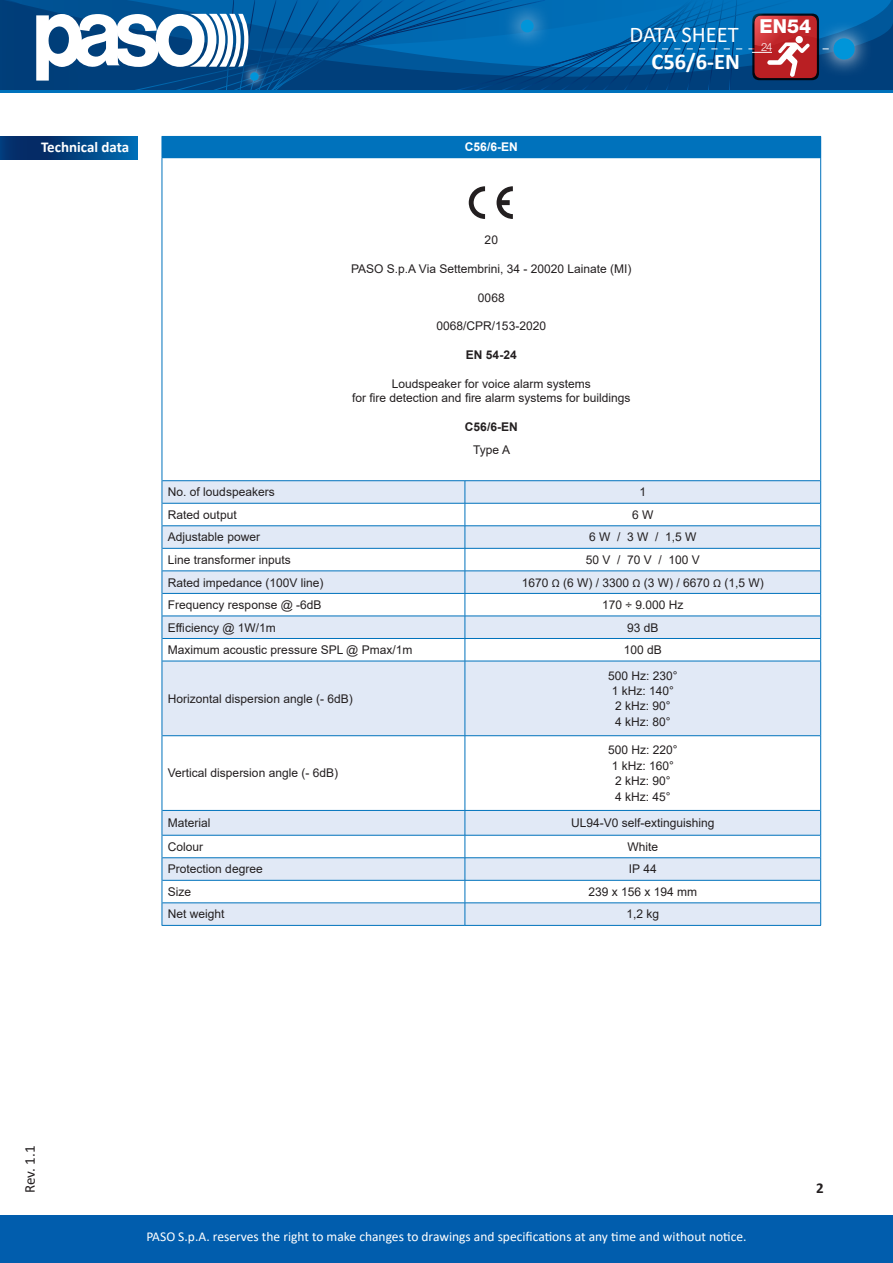
<style>
.page{position:relative;width:893px;height:1263px;background:#fff}
.page>*{position:absolute;margin:0;border:0;box-sizing:border-box;transform-origin:0 0}
.t1{font:22.5px "Calibri";color:#fff}
.t2{font:700 22.5px "Calibri";color:#fff}
.t3{font:800 19.35px "Helvetica Neue LT Std";color:#fff}
.CORPO_TESTO{font:700 15px "Calibri";color:#fff}
.t4{font:15px "Calibri";color:#231f20}
.t5{font:700 15px "Calibri";color:#231f20}
.t6{font:13.5px "Calibri";color:#fff}
.t7{font:12px "Arial";color:#231f20}
.t8{font:700 12px "Arial";color:#231f20}
.t9{font:700 12px "Arial";color:#fff}
.t10{font:300 11.25px "Helvetica Neue LT Std";color:#fff}
.s1{font-family:"Calibri"}
</style>
<div class="page">
<div style="left:0;top:1215px;width:893px;height:48px;background:#015dad"></div>
<svg style="left:841px;top:0;width:52px;height:90px;background:#005193"></svg>
<svg style="left:841px;top:20px;width:32px;height:57px;background:#125994"></svg>
<div style="left:833px;top:38px;width:22px;height:22px;background:#0095d9;border-radius:50%"></div>
<hr style="left:0;top:90px;width:893px;height:3px;background:#0072bc">
<svg style="left:0;top:0;width:841px;height:90px;background:#25679f"></svg>
<svg style="left:0;top:136px;width:138px;height:24px;background:#024282"></svg>
<div style="left:162px;top:136px;width:659px;height:22px;background:#0072bc"></div>
<svg style="left:163px;top:481px;width:657px;height:444px;fill:#e1e9f6"></svg>
<hr style="left:465px;top:571px;width:355px;height:1px;background:#0072bc">
<hr style="left:465px;top:593px;width:356px;height:1px;background:#0072bc">
<hr style="left:465px;top:616px;width:356px;height:1px;background:#0072bc">
<hr style="left:465px;top:638px;width:356px;height:1px;background:#0072bc">
<hr style="left:465px;top:661px;width:356px;height:1px;background:#0072bc">
<hr style="left:465px;top:480px;width:355px;height:1px;background:#0072bc">
<hr style="left:465px;top:503px;width:355px;height:1px;background:#0072bc">
<hr style="left:465px;top:525px;width:355px;height:1px;background:#0072bc">
<hr style="left:465px;top:548px;width:355px;height:1px;background:#0072bc">
<svg style="left:465px;top:481px;width:1px;height:180px"></svg>
<hr style="left:465px;top:661px;width:1px;height:74px;background:#0072bc">
<hr style="left:465px;top:735px;width:355px;height:1px;background:#0072bc">
<hr style="left:465px;top:736px;width:1px;height:74px;background:#0072bc">
<hr style="left:465px;top:810px;width:355px;height:1px;background:#0072bc">
<svg style="left:820px;top:481px;width:1px;height:180px"></svg>
<hr style="left:820px;top:661px;width:1px;height:75px;background:#0072bc">
<hr style="left:820px;top:736px;width:1px;height:74px;background:#0072bc">
<hr style="left:162px;top:158px;width:1px;height:323px;background:#0072bc">
<hr style="left:820px;top:158px;width:1px;height:323px;background:#0072bc">
<svg style="left:162px;top:481px;width:1px;height:180px"></svg>
<hr style="left:162px;top:661px;width:1px;height:75px;background:#0072bc">
<hr style="left:162px;top:736px;width:1px;height:74px;background:#0072bc">
<svg style="left:162px;top:811px;width:1px;height:114px"></svg>
<svg style="left:820px;top:810px;width:1px;height:115px"></svg>
<hr style="left:162px;top:925px;width:303px;height:1px;background:#0072bc">
<hr style="left:465px;top:925px;width:356px;height:1px;background:#0072bc">
<hr style="left:162px;top:480px;width:303px;height:1px;background:#0072bc">
<hr style="left:162px;top:503px;width:303px;height:1px;background:#0072bc">
<hr style="left:162px;top:525px;width:303px;height:1px;background:#0072bc">
<hr style="left:162px;top:548px;width:303px;height:1px;background:#0072bc">
<hr style="left:162px;top:571px;width:303px;height:1px;background:#0072bc">
<hr style="left:162px;top:593px;width:303px;height:1px;background:#0072bc">
<hr style="left:162px;top:616px;width:303px;height:1px;background:#0072bc">
<hr style="left:162px;top:638px;width:303px;height:1px;background:#0072bc">
<hr style="left:162px;top:661px;width:303px;height:1px;background:#0072bc">
<hr style="left:162px;top:735px;width:303px;height:1px;background:#0072bc">
<hr style="left:162px;top:810px;width:303px;height:1px;background:#0072bc">
<hr style="left:162px;top:835px;width:303px;height:1px;background:#0072bc">
<hr style="left:465px;top:835px;width:355px;height:1px;background:#0072bc">
<hr style="left:162px;top:857px;width:303px;height:1px;background:#0072bc">
<hr style="left:465px;top:857px;width:355px;height:1px;background:#0072bc">
<hr style="left:162px;top:880px;width:303px;height:1px;background:#0072bc">
<hr style="left:465px;top:880px;width:355px;height:1px;background:#0072bc">
<hr style="left:162px;top:902px;width:303px;height:1px;background:#0072bc">
<hr style="left:465px;top:902px;width:355px;height:1px;background:#0072bc">
<svg style="left:465px;top:811px;width:1px;height:114px"></svg>
<svg style="left:469px;top:186px;width:16px;height:33px"></svg>
<svg style="left:497px;top:186px;width:16px;height:33px"></svg>
<h2 class="t3" style="left:676px;top:15px;width:53px">EN54</h2>
<h2 class="t3" style="left:760px;top:15px;width:53px">EN54</h2>
<p class="t10" style="left:761px;top:40px;width:13px">24</p>
<h1 class="t1" style="left:629px;top:19px;width:111px">DATA SHEET</h1>
<p class="CORPO_TESTO" style="left:41px;top:137px;width:90px">Technical data</p>
<p class="t9" style="left:465px;top:139px;width:54px">C56/6-EN</p>
<h1 class="t2" style="left:651px;top:46px;width:90px">C56/6-EN</h1>
<p class="t7" style="left:485px;top:232px;width:15px">20</p>
<p class="t7" style="left:351px;top:260px;width:282px">PASO S.p.A Via Settembrini, 34 - 20020 Lainate (MI)</p>
<p class="t7" style="left:478px;top:289px;width:28px">0068</p>
<p class="t7" style="left:437px;top:318px;width:111px">0068/CPR/153-2020</p>
<p class="t8" style="left:466px;top:347px;width:52px">EN 54-24</p>
<p class="t7" style="left:392px;top:376px;width:200px">Loudspeaker for voice alarm systems</p>
<p class="t7" style="left:352px;top:390px;width:280px">for fire detection and fire alarm systems for buildings</p>
<p class="t8" style="left:465px;top:419px;width:54px">C56/6-EN</p>
<p class="t7" style="left:473px;top:442px;width:38px">Type A</p>
<p class="t7" style="left:168px;top:484px;width:108px">No. of loudspeakers</p>
<p class="t7" style="left:639px;top:484px;width:8px">1</p>
<p class="t7" style="left:168px;top:506px;width:70px">Rated output</p>
<p class="t7" style="left:632px;top:506px;width:23px">6 W</p>
<p class="t7" style="left:168px;top:529px;width:94px">Adjustable power</p>
<p class="t7" style="left:589px;top:529px;width:109px">6 W / 3 W / 1,5 W</p>
<p class="t7" style="left:168px;top:551px;width:124px">Line transformer inputs</p>
<p class="t7" style="left:586px;top:551px;width:116px">50 V / 70 V / 100 V</p>
<p class="t7" style="left:168px;top:574px;width:157px">Rated impedance (100V line)</p>
<p class="t7" style="left:522px;top:574px;width:243px">1670 <span class="s1">Ω</span> (6 W) / 3300 <span class="s1">Ω</span> (3 W) / 6670 <span class="s1">Ω</span> (1,5 W)</p>
<p class="t7" style="left:168px;top:596px;width:155px">Frequency response @ -6dB</p>
<p class="t7" style="left:602px;top:596px;width:83px">170 ÷ 9.000 Hz</p>
<p class="t7" style="left:168px;top:619px;width:109px">Efficiency @ 1W/1m</p>
<p class="t7" style="left:627px;top:619px;width:33px">93 dB</p>
<p class="t7" style="left:168px;top:642px;width:246px">Maximum acoustic pressure SPL @ Pmax/1m</p>
<p class="t7" style="left:624px;top:642px;width:40px">100 dB</p>
<p class="t7" style="left:168px;top:690px;width:186px">Horizontal dispersion angle (- 6dB)</p>
<p class="t7" style="left:608px;top:667px;width:71px">500 Hz: 230°</p>
<p class="t7" style="left:612px;top:682px;width:64px">1 kHz: 140°</p>
<p class="t7" style="left:615px;top:698px;width:57px">2 kHz: 90°</p>
<p class="t7" style="left:615px;top:713px;width:57px">4 kHz: 80°</p>
<p class="t7" style="left:168px;top:765px;width:172px">Vertical dispersion angle (- 6dB)</p>
<p class="t7" style="left:608px;top:742px;width:71px">500 Hz: 220°</p>
<p class="t7" style="left:612px;top:757px;width:64px">1 kHz: 160°</p>
<p class="t7" style="left:615px;top:773px;width:57px">2 kHz: 90°</p>
<p class="t7" style="left:615px;top:788px;width:57px">4 kHz: 45°</p>
<p class="t4" style="left:19px;top:1193px;width:48px;rotate:-90deg">Rev. 1.1</p>
<p class="t7" style="left:168px;top:815px;width:44px">Material</p>
<p class="t7" style="left:571px;top:815px;width:145px">UL94-V0 self-extinguishing</p>
<p class="t7" style="left:168px;top:838px;width:37px">Colour</p>
<p class="t7" style="left:627px;top:838px;width:32px">White</p>
<p class="t7" style="left:168px;top:861px;width:96px">Protection degree</p>
<p class="t7" style="left:629px;top:861px;width:29px">IP 44</p>
<p class="t7" style="left:168px;top:883px;width:25px">Size</p>
<p class="t7" style="left:588px;top:883px;width:110px">239 x 156 x 194 mm</p>
<p class="t7" style="left:168px;top:906px;width:58px">Net weight</p>
<p class="t7" style="left:626px;top:906px;width:34px">1,2 kg</p>
<p class="t6" style="left:146px;top:1227px;width:602px">PASO S.p.A. reserves the right to make changes to drawings and specifications at any time and without notice.</p>
<p class="t5" style="left:816px;top:1178px;width:9px">2</p>
</div>
